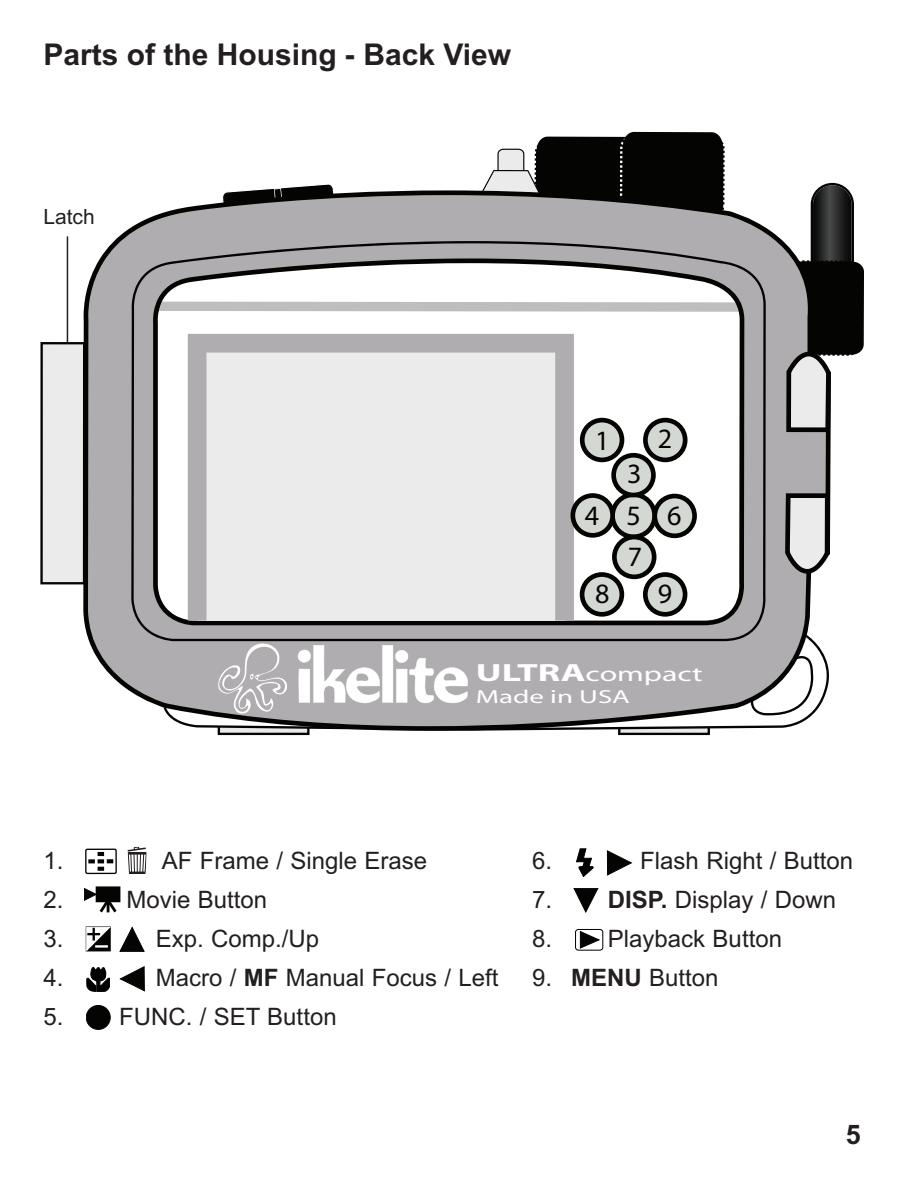
<style>
.page{position:relative;width:918px;height:1188px;background:#fff}
.page>*{position:absolute;margin:0;border:0;box-sizing:border-box;transform-origin:0 0}
.t1{font:700 30px "Arial";color:#231f20}
.t2{font:28.2px "Myriad";color:#040503}
.t3{font:700 27px "Arial";color:#231f20}
.t4{font:24px "Arial";color:#231f20}
.t5{font:21px "Myriad Pro";color:#fff;scale:1.52 1}
.t6{font:21px "Arial";color:#231f20}
.t7{font:18.9px "Myriad";color:#fff;scale:1.53 1}
.s1{font-weight:700;font-size:24.9px}
.s2{font-weight:700}
</style>
<div class="page">
<hr style="left:67px;top:236px;width:1px;height:121px;background:#231f20">
<svg style="left:497px;top:132px;width:228px;height:38px"></svg>
<svg style="left:78px;top:170px;width:647px;height:565px"></svg>
<svg style="left:83px;top:190px;width:748px;height:541px;fill:#b0adb0"></svg>
<svg style="left:131px;top:241px;width:635px;height:400px"></svg>
<svg style="left:40px;top:342px;width:45px;height:242px;background:#d0d1d1"></svg>
<svg style="left:786px;top:183px;width:78px;height:249px"></svg>
<svg style="left:785px;top:493px;width:45px;height:101px;background:#acacad"></svg>
<svg style="left:158px;top:302px;width:583px;height:10px;background:#c1c0c0"></svg>
<svg style="left:217px;top:640px;width:253px;height:95px"></svg>
<svg style="left:188px;top:334px;width:386px;height:287px;background:#e2e1e2"></svg>
<svg style="left:571px;top:418px;width:126px;height:199px"></svg>
<svg style="left:87px;top:967px;width:23px;height:25px"></svg>
<div style="left:86px;top:1005px;width:24px;height:24px;background:#040503;border-radius:50%"></div>
<div style="left:86px;top:1005px;width:24px;height:24px;border:1px solid #040503;border-radius:50%"></div>
<svg style="left:120px;top:927px;width:24px;height:25px"></svg>
<svg style="left:120px;top:966px;width:25px;height:25px"></svg>
<svg style="left:87px;top:927px;width:23px;height:24px"></svg>
<svg style="left:574px;top:888px;width:24px;height:24px"></svg>
<svg style="left:580px;top:931px;width:20px;height:17px"></svg>
<div style="left:575px;top:929px;width:28px;height:22px;border:1px solid #040503;border-radius:3px"></div>
<svg style="left:607px;top:851px;width:25px;height:24px"></svg>
<svg style="left:576px;top:849px;width:17px;height:28px"></svg>
<div style="left:85px;top:849px;width:32px;height:25px;border:1px solid #040503;border-radius:2px"></div>
<svg style="left:88px;top:852px;width:25px;height:19px"></svg>
<svg style="left:127px;top:847px;width:20px;height:27px"></svg>
<div style="left:96px;top:887px;width:24px;height:15px;border:1px solid #040503"></div>
<svg style="left:84px;top:888px;width:35px;height:24px"></svg>
<p class="t1" style="left:43px;top:37px;width:469px">Parts of the Housing - Back View</p>
<p class="t6" style="left:43px;top:204px;width:53px">Latch</p>
<p class="t2" style="left:595px;top:430px;width:16px">1</p>
<p class="t2" style="left:658px;top:428px;width:16px">2</p>
<p class="t2" style="left:627px;top:463px;width:16px">3</p>
<p class="t2" style="left:585px;top:505px;width:16px">4</p>
<p class="t2" style="left:667px;top:505px;width:16px">6</p>
<p class="t2" style="left:626px;top:505px;width:16px">5</p>
<p class="t2" style="left:628px;top:546px;width:16px">7</p>
<p class="t2" style="left:595px;top:583px;width:16px">8</p>
<p class="t2" style="left:658px;top:583px;width:16px">9</p>
<p class="t5" style="left:476px;top:666px;width:151px"><span class="s1">ULTRA</span>compact</p>
<p class="t7" style="left:476px;top:690px;width:102px">Made in USA</p>
<p class="t4" style="left:43px;top:847px;width:22px">1.</p>
<p class="t4" style="left:162px;top:847px;width:267px">AF Frame / Single Erase</p>
<p class="t4" style="left:43px;top:886px;width:22px">2.</p>
<p class="t4" style="left:126px;top:886px;width:142px">Movie Button</p>
<p class="t4" style="left:43px;top:925px;width:22px">3.</p>
<p class="t4" style="left:156px;top:925px;width:165px">Exp. Comp./Up</p>
<p class="t4" style="left:43px;top:964px;width:22px">4.</p>
<p class="t4" style="left:156px;top:964px;width:344px">Macro / <span class="s2">MF</span> Manual Focus / Left</p>
<p class="t4" style="left:43px;top:1003px;width:295px">5. FUNC. / SET Button</p>
<p class="t4" style="left:532px;top:847px;width:22px">6.</p>
<p class="t4" style="left:640px;top:847px;width:214px">Flash Right / Button</p>
<p class="t4" style="left:532px;top:886px;width:305px">7. <span class="s2">DISP.</span> Display / Down</p>
<p class="t4" style="left:532px;top:925px;width:251px">8. Playback Button</p>
<p class="t4" style="left:532px;top:964px;width:188px">9. <span class="s2">MENU</span> Button</p>
<p class="t3" style="left:846px;top:1118px;width:17px">5</p>
</div>
